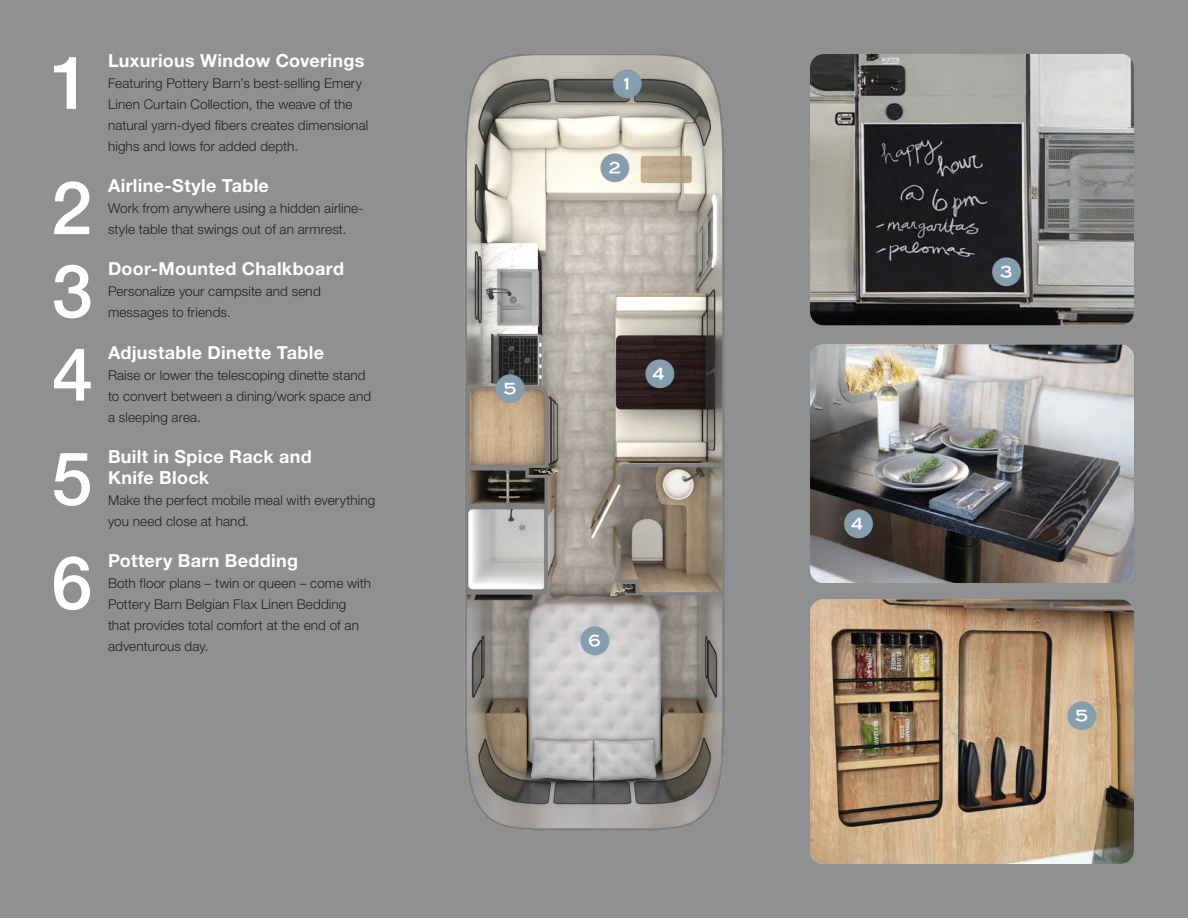
<style>
.page{position:relative;width:1188px;height:918px;background:#8e9091}
.page>*{position:absolute;margin:0;border:0;box-sizing:border-box;transform-origin:0 0}
.Paragraph_Style_1{font:500 73.8px "Helvetica Neue LT Std";color:#fff}
.Paragraph_Style_1-2{font:700 18px/21px "Helvetica Neue LT Std";letter-spacing:.015em;color:#fff}
.Paragraph_Style_1-3{font:300 13.5px/21px "Helvetica Neue LT Std";letter-spacing:.01em;color:#231f20}
</style>
<div class="page">
<img style="left:810px;top:54px;width:324px;height:271px">
<img style="left:810px;top:345px;width:324px;height:238px">
<img style="left:810px;top:599px;width:324px;height:265px">
<img style="left:464px;top:54px;width:261px;height:777px">
<svg style="left:601px;top:153px;width:28px;height:29px"></svg>
<svg style="left:581px;top:626px;width:28px;height:29px"></svg>
<svg style="left:1068px;top:701px;width:29px;height:29px"></svg>
<svg style="left:613px;top:69px;width:29px;height:29px"></svg>
<svg style="left:496px;top:374px;width:29px;height:29px"></svg>
<svg style="left:645px;top:359px;width:29px;height:29px"></svg>
<svg style="left:992px;top:257px;width:29px;height:29px"></svg>
<svg style="left:844px;top:510px;width:29px;height:29px"></svg>
<p class="Paragraph_Style_1" style="left:50px;top:39px;width:43px">1</p>
<p class="Paragraph_Style_1-2" style="left:108px;top:50px;width:258px">Luxurious Window Coverings</p>
<p class="Paragraph_Style_1-3" style="left:108px;top:72px;width:262px">Featuring Pottery Barn’s best-selling Emery Linen Curtain Collection, the weave of the natural yarn-dyed fibers creates dimensional highs and lows for added depth.</p>
<p class="Paragraph_Style_1" style="left:51px;top:164px;width:43px">2</p>
<p class="Paragraph_Style_1-2" style="left:108px;top:175px;width:162px">Airline-Style Table</p>
<p class="Paragraph_Style_1-3" style="left:108px;top:198px;width:257px">Work from anywhere using a hidden airline&shy;style table that swings out of an armrest.</p>
<p class="Paragraph_Style_1" style="left:52px;top:247px;width:43px">3</p>
<p class="Paragraph_Style_1-2" style="left:108px;top:258px;width:238px">Door-Mounted Chalkboard</p>
<p class="Paragraph_Style_1-3" style="left:108px;top:281px;width:214px">Personalize your campsite and send messages to friends.</p>
<p class="Paragraph_Style_1" style="left:52px;top:330px;width:43px">4</p>
<p class="Paragraph_Style_1-2" style="left:108px;top:341px;width:218px">Adjustable Dinette Table</p>
<p class="Paragraph_Style_1-3" style="left:108px;top:364px;width:265px">Raise or lower the telescoping dinette stand to convert between a dining/work space and a sleeping area.</p>
<p class="Paragraph_Style_1" style="left:51px;top:435px;width:43px">5</p>
<p class="Paragraph_Style_1-2" style="left:108px;top:446px;width:205px">Built in Spice Rack and<br>Knife Block</p>
<p class="Paragraph_Style_1-3" style="left:108px;top:489px;width:269px">Make the perfect mobile meal with everything you need close at hand.</p>
<p class="Paragraph_Style_1" style="left:51px;top:539px;width:43px">6</p>
<p class="Paragraph_Style_1-2" style="left:108px;top:550px;width:192px">Pottery Barn Bedding</p>
<p class="Paragraph_Style_1-3" style="left:108px;top:573px;width:265px">Both floor plans – twin or queen – come with Pottery Barn Belgian Flax Linen Bedding that provides total comfort at the end of an adventurous day.</p>
</div>
